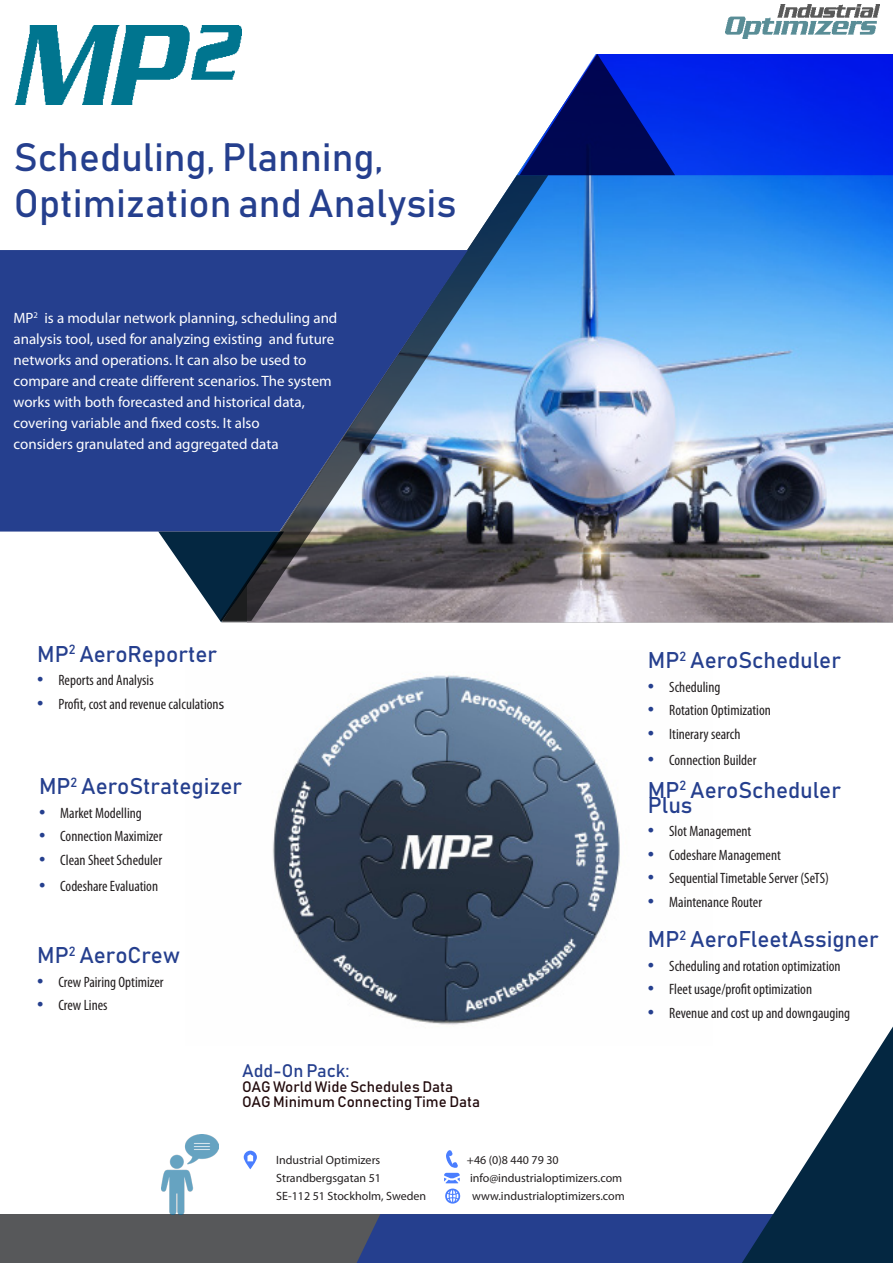
<style>
.page{position:relative;width:893px;height:1263px;background:#fff}
.page>*{position:absolute;margin:0;border:0;box-sizing:border-box;transform-origin:0 0}
.t1{font:39px/46.8px "Bahnschrift";color:#253f8e}
.t2{font:22.5px "Bahnschrift";color:#253f8e}
.t3{font:18px "Bahnschrift";color:#253f8e}
.t4{font:condensed 15px "Myriad Pro";color:#231f20}
.t5{font:15px/21px "Myriad Pro";color:#fff}
.t6{font:15px/15px "Bahnschrift";color:#220b0d}
.t7{font:12px "Myriad Pro";color:#231f20}
.s1{font-stretch:normal;font-size:22.5px;color:#253f8e}
.s2{font-stretch:normal}
</style>
<div class="page">
<div style="left:0;top:1214px;width:893px;height:49px;background:#57585a"></div>
<img style="left:726px;top:4px;width:153px;height:34px">
<img style="left:162px;top:1134px;width:56px;height:80px">
<img style="left:272px;top:675px;width:348px;height:350px">
<img style="left:284px;top:173px;width:609px;height:449px">
<img style="left:284px;top:175px;width:264px;height:446px">
<svg style="left:518px;top:54px;width:375px;height:121px;background:#1a36cd"></svg>
<svg style="left:0;top:250px;width:468px;height:281px;background:#334c90"></svg>
<svg style="left:158px;top:531px;width:126px;height:91px"></svg>
<svg style="left:244px;top:1151px;width:13px;height:18px"></svg>
<svg style="left:357px;top:1026px;width:536px;height:237px"></svg>
<img style="left:15px;top:25px;width:227px;height:80px">
<h1 class="t1" style="left:14px;top:133px;width:444px">Scheduling, Planning,<br>Optimization and Analysis</h1>
<p class="t5" style="left:14px;top:307px;width:325px">MP<sup>2</sup> is a modular network planning, scheduling and analysis tool, used for analyzing existing and future networks and operations. It can also be used to compare and create different scenarios. The system works with both forecasted and historical data, covering variable and fixed costs. It also<br>considers granulated and aggregated data</p>
<h2 class="t2" style="left:37px;top:640px;width:181px">MP<sup>2</sup> AeroReporter</h2>
<p class="t4" style="left:37px;top:671px;width:118px"><span class="s1">•</span> Reports and Analysis</p>
<p class="t4" style="left:37px;top:695px;width:189px"><span class="s1">•</span> Profit, cost and revenue calculation<span class="s2">s</span></p>
<h2 class="t2" style="left:39px;top:772px;width:205px">MP<sup>2</sup> AeroStrategizer</h2>
<p class="t4" style="left:39px;top:804px;width:104px"><span class="s1">•</span> Market Modelling</p>
<p class="t4" style="left:39px;top:827px;width:125px"><span class="s1">•</span> Connection Maximizer</p>
<p class="t4" style="left:39px;top:851px;width:125px"><span class="s1">•</span> Clean Sheet Scheduler</p>
<p class="t4" style="left:39px;top:877px;width:121px"><span class="s1">•</span> Codeshare Evaluation</p>
<h2 class="t2" style="left:37px;top:941px;width:144px">MP<sup>2</sup> AeroCrew</h2>
<p class="t4" style="left:37px;top:973px;width:128px"><span class="s1">•</span> Crew Pairing Optimizer</p>
<p class="t4" style="left:37px;top:996px;width:72px"><span class="s1">•</span> Crew Lines</p>
<p class="t3" style="left:242px;top:1059px;width:109px">Add-On Pack:</p>
<p class="t6" style="left:242px;top:1079px;width:239px">OAG World Wide Schedules Data<br>OAG Minimum Connecting Time Data</p>
<p class="t7" style="left:276px;top:1152px;width:106px">Industrial Optimizers</p>
<p class="t7" style="left:467px;top:1152px;width:93px">+46 (0)8 440 79 30</p>
<p class="t7" style="left:276px;top:1170px;width:106px">Strandbergsgatan 51</p>
<p class="t7" style="left:470px;top:1170px;width:154px">info@industrialoptimizers.com</p>
<p class="t7" style="left:276px;top:1188px;width:152px">SE-112 51 Stockholm, Sweden</p>
<p class="t7" style="left:472px;top:1188px;width:154px">www.industrialoptimizers.com</p>
<h2 class="t2" style="left:648px;top:646px;width:194px">MP<sup>2</sup> AeroScheduler</h2>
<p class="t4" style="left:648px;top:677px;width:74px"><span class="s1">•</span> Scheduling</p>
<p class="t4" style="left:648px;top:701px;width:124px"><span class="s1">•</span> Rotation Optimization</p>
<p class="t4" style="left:648px;top:724px;width:94px"><span class="s1">•</span> Itinerary search</p>
<p class="t4" style="left:648px;top:751px;width:110px"><span class="s1">•</span> Connection Builder</p>
<h2 class="t2" style="left:648px;top:775px;width:194px">MP<sup>2</sup> AeroScheduler</h2>
<h2 class="t2" style="left:648px;top:790px;width:46px">Plus</h2>
<p class="t4" style="left:648px;top:822px;width:105px"><span class="s1">•</span> Slot Management</p>
<p class="t4" style="left:648px;top:846px;width:134px"><span class="s1">•</span> Codeshare Management</p>
<p class="t4" style="left:648px;top:869px;width:182px"><span class="s1">•</span> Sequential Timetable Server (SeTS)</p>
<p class="t4" style="left:648px;top:893px;width:116px"><span class="s1">•</span> Maintenance Router</p>
<h2 class="t2" style="left:648px;top:925px;width:232px">MP<sup>2</sup> AeroFleetAssigner</h2>
<p class="t4" style="left:648px;top:956px;width:194px"><span class="s1">•</span> Scheduling and rotation optimization</p>
<p class="t4" style="left:648px;top:980px;width:166px"><span class="s1">•</span> Fleet usage/profit optimization</p>
<p class="t4" style="left:648px;top:1003px;width:204px"><span class="s1">•</span> Revenue and cost up and downgauging</p>
</div>
